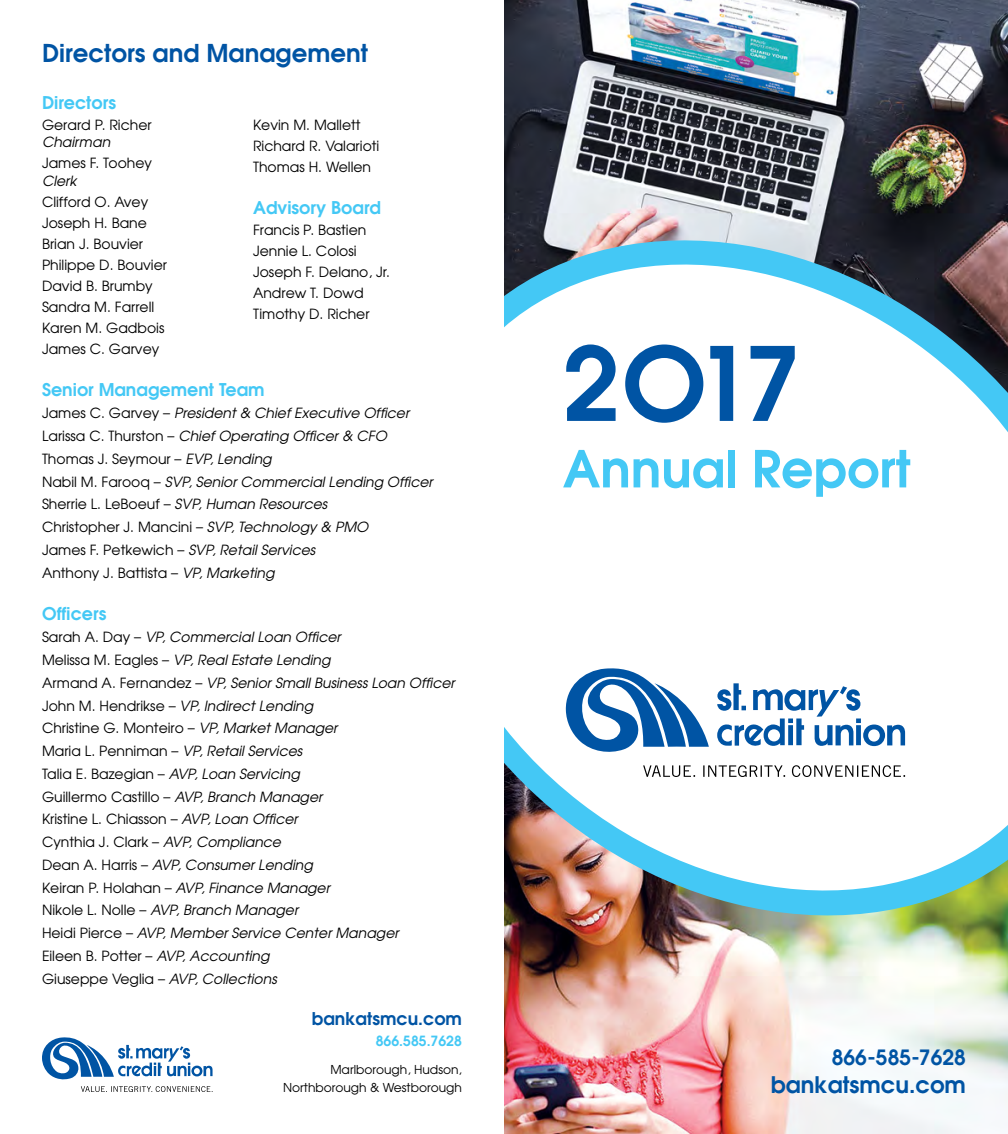
<style>
.page{position:relative;width:1008px;height:1134px;background:#fff}
.page>*{position:absolute;margin:0;border:0;box-sizing:border-box;transform-origin:0 0}
.t1{font:600 101.5px "Avant Garde";color:#0054a4}
.t2{font:600 50.75px "Avant Garde";color:#44c8f5}
.t3{font:600 24.5px "Avant Garde";color:#0054a4}
.t4{font:600 22.75px "Avant Garde";color:#0054a4}
.t5{font:600 21px "Avant Garde";color:#0054a4}
.t6{font:600 17.5px "Avant Garde";color:#44c8f5}
.t7{font:600 17.5px "Avant Garde";color:#0054a4}
.t8{font:italic 14px/22.8px "Avant Garde";color:#000}
.t9{font:14px/21px "Avant Garde";color:#000}
.t10{font:600 14px "Avant Garde";color:#44c8f5}
.t11{font:12.25px/17.5px "Avant Garde";color:#000;text-align:right}
.s1{font-style:normal}
</style>
<div class="page">
<img style="left:504px;top:951px;width:504px;height:183px">
<img style="left:504px;top:0;width:504px;height:205px">
<img style="left:504px;top:205px;width:504px;height:746px">
<svg style="left:504px;top:232px;width:504px;height:691px"></svg>
<svg style="left:565px;top:667px;width:340px;height:87px"></svg>
<svg style="left:643px;top:765px;width:262px;height:12px"></svg>
<svg style="left:42px;top:1037px;width:171px;height:55px"></svg>
<h3 class="t3" style="left:42px;top:37px;width:328px">Directors and Management</h3>
<p class="t6" style="left:42px;top:91px;width:76px">Directors</p>
<p class="t9" style="left:42px;top:114px;width:111px">Gerard P. Richer</p>
<p class="t8" style="left:42px;top:130px;width:70px">Chairman</p>
<p class="t9" style="left:42px;top:152px;width:112px">James F. Toohey</p>
<p class="t8" style="left:42px;top:169px;width:36px">Clerk</p>
<p class="t9" style="left:42px;top:191px;width:127px">Clifford O. Avey<br>Joseph H. Bane<br>Brian J. Bouvier<br>Philippe D. Bouvier<br>David B. Brumby<br>Sandra M. Farrell<br>Karen M. Gadbois<br>James C. Garvey</p>
<p class="t6" style="left:42px;top:378px;width:224px">Senior Management Team</p>
<p class="t8" style="left:42px;top:402px;width:392px"><span class="s1">James C. Garvey –</span> President &amp; Chief Executive Officer <span class="s1">Larissa C. Thurston –</span> Chief Operating Officer &amp; CFO <span class="s1">Thomas J. Seymour –</span> EVP, Lending<br><span class="s1">Nabil M. Farooq –</span> SVP, Senior Commercial Lending Officer <span class="s1">Sherrie L. LeBoeuf –</span> SVP, Human Resources<br><span class="s1">Christopher J. Mancini –</span> SVP, Technology &amp; PMO<br><span class="s1">James F. Petkewich –</span> SVP, Retail Services<br><span class="s1">Anthony J. Battista –</span> VP, Marketing</p>
<p class="t6" style="left:42px;top:602px;width:66px">Officers</p>
<p class="t8" style="left:42px;top:626px;width:414px"><span class="s1">Sarah A. Day –</span> VP, Commercial Loan Officer<br><span class="s1">Melissa M. Eagles –</span> VP, Real Estate Lending<br><span class="s1">Armand A. Fernandez –</span> VP, Senior Small Business Loan Officer <span class="s1">John M. Hendrikse –</span> VP, Indirect Lending<br><span class="s1">Christine G. Monteiro –</span> VP, Market Manager<br><span class="s1">Maria L. Penniman –</span> VP, Retail Services<br><span class="s1">Talia E. Bazegian –</span> AVP, Loan Servicing<br><span class="s1">Guillermo Castillo –</span> AVP, Branch Manager<br><span class="s1">Kristine L. Chiasson –</span> AVP, Loan Officer<br><span class="s1">Cynthia J. Clark –</span> AVP, Compliance<br><span class="s1">Dean A. Harris –</span> AVP, Consumer Lending<br><span class="s1">Keiran P. Holahan –</span> AVP, Finance Manager<br><span class="s1">Nikole L. Nolle –</span> AVP, Branch Manager<br><span class="s1">Heidi Pierce –</span> AVP, Member Service Center Manager<br><span class="s1">Eileen B. Potter –</span> AVP, Accounting<br><span class="s1">Giuseppe Veglia –</span> AVP, Collections</p>
<p class="t9" style="left:253px;top:114px;width:128px">Kevin M. Mallett<br>Richard R. Valarioti<br>Thomas H. Wellen</p>
<p class="t6" style="left:253px;top:196px;width:129px">Advisory Board</p>
<p class="t9" style="left:253px;top:219px;width:139px">Francis P. Bastien<br>Jennie L. Colosi<br>Joseph F. Delano, Jr.<br>Andrew T. Dowd<br>Timothy D. Richer</p>
<p class="t7" style="left:312px;top:1007px;width:152px">bankatsmcu.com</p>
<p class="t10" style="left:376px;top:1032px;width:88px">866.585.7628</p>
<p class="t11" style="left:283px;top:1061px;width:180px">Marlborough, Hudson,<br>Northborough &amp; Westborough</p>
<h1 class="t1" style="left:563px;top:317px;width:240px">2O17</h1>
<h2 class="t2" style="left:563px;top:435px;width:350px">Annual Report</h2>
<h3 class="t5" style="left:832px;top:1043px;width:136px">866-585-7628</h3>
<h3 class="t4" style="left:771px;top:1069px;width:197px">bankatsmcu.com</h3>
</div>
